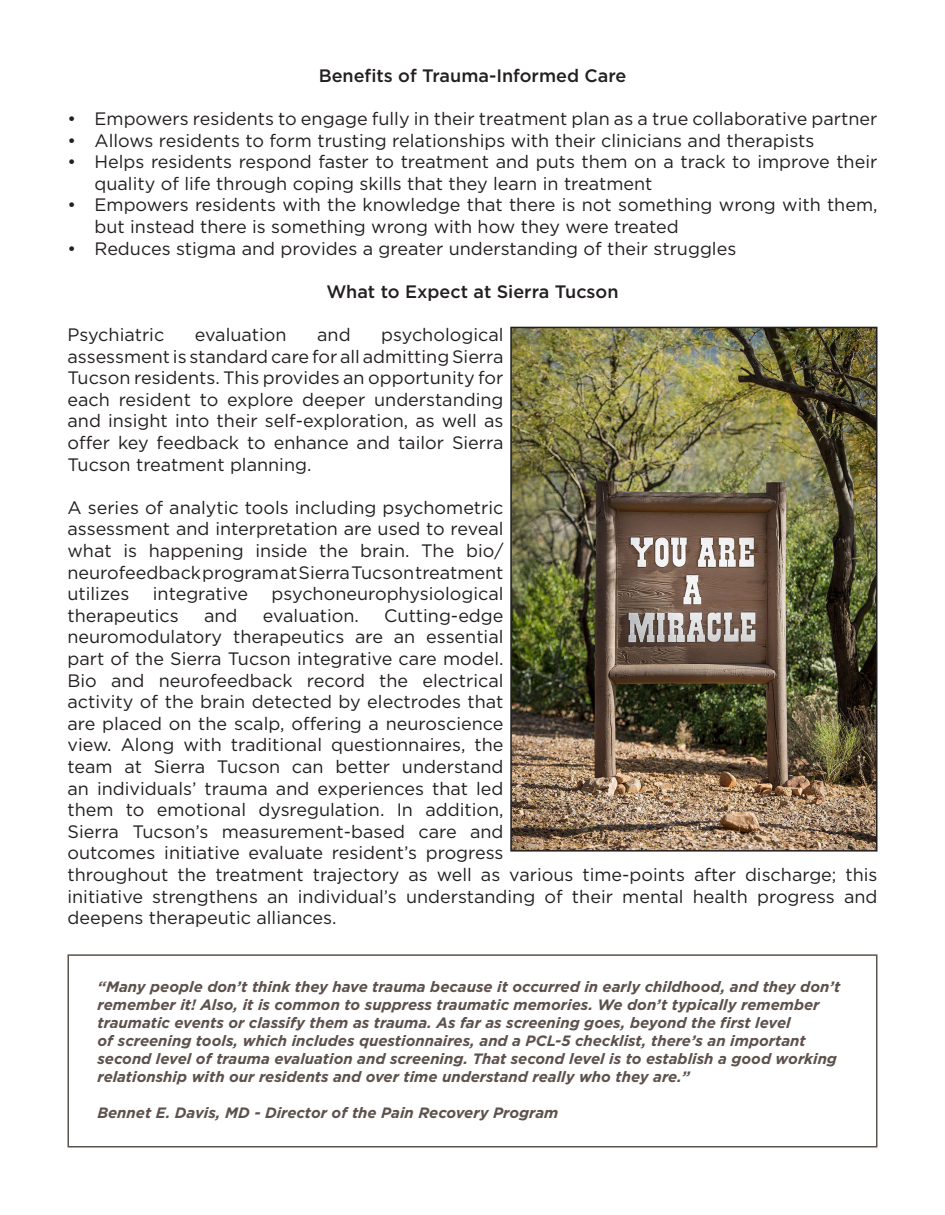
<style>
.page{position:relative;width:945px;height:1215px;background:#fff}
.page>*{position:absolute;margin:0;border:0;box-sizing:border-box;transform-origin:0 0}
.t1{font:18px/21.6px "Gotham";color:#231f20}
.t2{font:500 18px "Gotham";color:#231f20}
.t3{font:italic 700 15px/18px "Gotham";color:#5d514c}
</style>
<div class="page">
<img style="left:513px;top:330px;width:362px;height:519px">
<div style="left:510px;top:327px;width:368px;height:525px;border:2px solid #231f20"></div>
<div style="left:68px;top:954px;width:810px;height:194px;border:2px solid #5d514c"></div>
<p class="t2" style="left:319px;top:65px;width:309px">Benefits of Trauma-Informed Care</p>
<p class="t1" style="left:68px;top:108px;width:812px">• Empowers residents to engage fully in their treatment plan as a true collaborative partner</p>
<p class="t1" style="left:68px;top:130px;width:748px">• Allows residents to form trusting relationships with their clinicians and therapists</p>
<p class="t1" style="left:94px;top:151px;width:784px;text-indent:-27px">• Helps residents respond faster to treatment and puts them on a track to improve their quality of life through coping skills that they learn in treatment</p>
<p class="t1" style="left:94px;top:194px;width:785px;text-indent:-27px">• Empowers residents with the knowledge that there is not something wrong with them, but instead there is something wrong with how they were treated</p>
<p class="t1" style="left:68px;top:238px;width:670px">• Reduces stigma and provides a greater understanding of their struggles</p>
<p class="t2" style="left:326px;top:281px;width:294px">What to Expect at Sierra Tucson</p>
<p class="t1" style="left:68px;top:324px;width:98px">Psychiatric</p>
<p class="t1" style="left:195px;top:324px;width:93px">evaluation</p>
<p class="t1" style="left:317px;top:324px;width:35px">and</p>
<p class="t1" style="left:68px;top:324px;width:438px;text-align:justify;text-indent:314px">psychological assessment is standard care for all admitting Sierra Tucson residents. This provides an opportunity for each resident to explore deeper understanding and insight into their self-exploration, as well as offer key feedback to enhance and tailor Sierra Tucson treatment planning.</p>
<p class="t1" style="left:68px;top:497px;width:438px;text-align:justify">A series of analytic tools including psychometric assessment and interpretation are used to reveal what is happening inside the brain. The bio/ neurofeedback program at Sierra Tucson treatment utilizes</p>
<p class="t1" style="left:153px;top:583px;width:97px">integrative</p>
<p class="t1" style="left:272px;top:583px;width:233px">psychoneurophysiological</p>
<p class="t1" style="left:68px;top:605px;width:113px">therapeutics</p>
<p class="t1" style="left:204px;top:605px;width:35px">and</p>
<p class="t1" style="left:263px;top:605px;width:98px">evaluation.</p>
<p class="t1" style="left:68px;top:605px;width:812px;text-indent:317px">Cutting-edge<br>neuromodulatory therapeutics are an essential<br>part of the Sierra Tucson integrative care model.<br>Bio and neurofeedback record the electrical<br>activity of the brain detected by electrodes that<br>are placed on the scalp, offering a neuroscience<br>view. Along with traditional questionnaires, the<br>team at Sierra Tucson can better understand<br>an individuals’ trauma and experiences that led<br>them to emotional dysregulation. In addition,<br>Sierra Tucson’s measurement-based care and<br>outcomes initiative evaluate resident’s progress<br>throughout the treatment trajectory as well as various time-points after discharge; this initiative strengthens an individual’s understanding of their mental health progress and deepens therapeutic alliances.</p>
<p class="t3" style="left:97px;top:977px;width:745px">“Many people don’t think they have trauma because it occurred in early childhood, and they don’t remember it! Also, it is common to suppress traumatic memories. We don’t typically remember traumatic events or classify them as trauma. As far as screening goes, beyond the first level<br>of screening tools, which includes questionnaires, and a PCL-5 checklist, there’s an important second level of trauma evaluation and screening. That second level is to establish a good working relationship with our residents and over time understand really who they are.”</p>
<p class="t3" style="left:97px;top:1103px;width:462px">Bennet E. Davis, MD - Director of the Pain Recovery Program</p>
</div>
